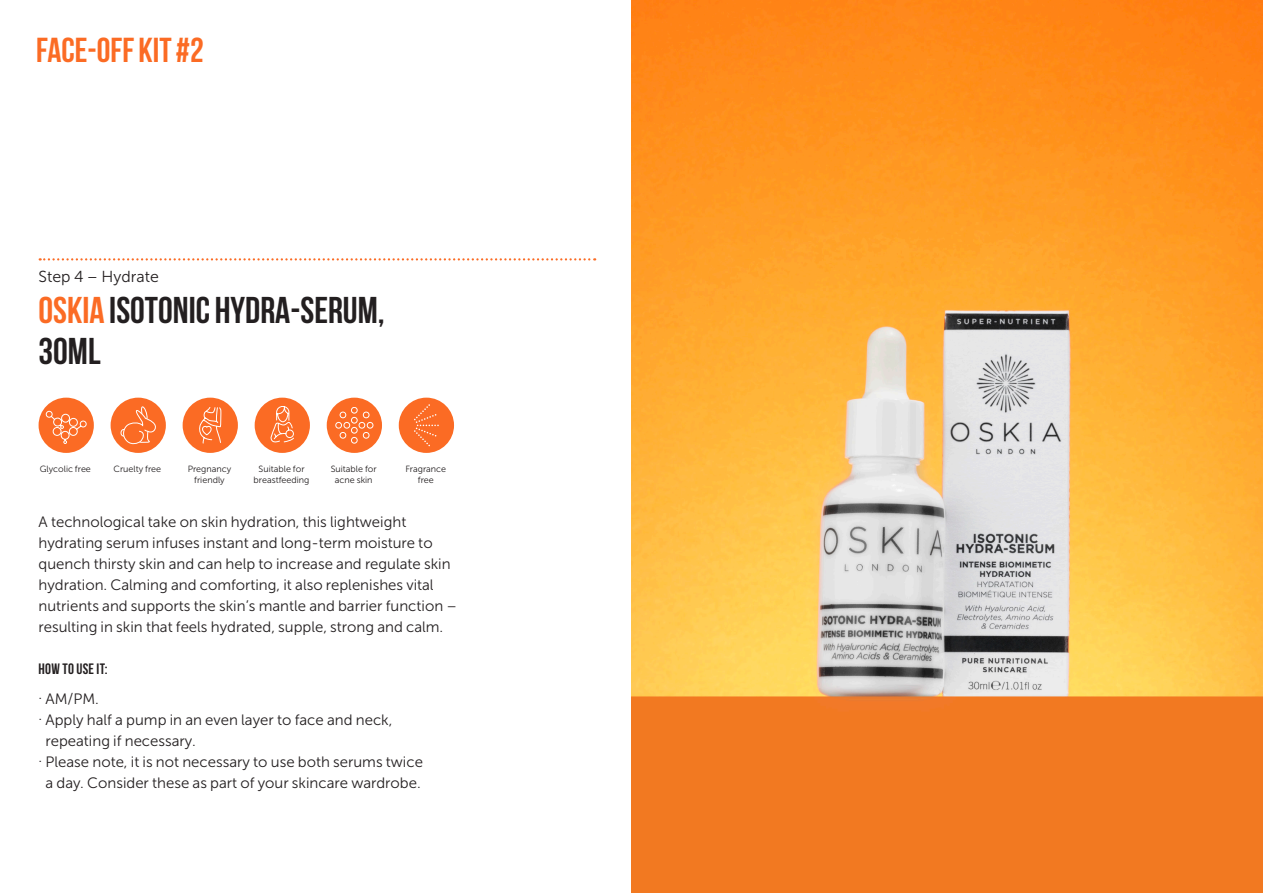
<style>
.page{position:relative;width:1263px;height:893px;background:#fff}
.page>*{position:absolute;margin:0;border:0;box-sizing:border-box;transform-origin:0 0}
.t1{font:700 37.05px/40.3px "Bebas Neue";color:#231f20}
.t2{font:700 34.5px "Bebas Neue";color:#fb6b24}
.t3{font:15.9px "Museo Sans 300";color:#231f20}
.t4{font:15px/21px "Museo Sans 300";color:#231f20}
.t5{font:700 15px "Bebas Neue";letter-spacing:.02em;color:#231f20}
.t6{font:9px/11.2px "Museo Sans 300";color:#231f20;text-align:center}
.s1{color:#fb6b24}
</style>
<div class="page">
<img style="left:631px;top:0;width:632px;height:893px">
<svg style="left:40px;top:258px;width:555px;height:3px"></svg>
<div style="left:183px;top:398px;width:55px;height:55px;background:#fb6b24;border-radius:50%"></div>
<svg style="left:199px;top:407px;width:22px;height:37px"></svg>
<div style="left:111px;top:398px;width:55px;height:55px;background:#fb6b24;border-radius:50%"></div>
<svg style="left:121px;top:406px;width:35px;height:38px"></svg>
<div style="left:39px;top:398px;width:55px;height:55px;background:#fb6b24;border-radius:50%"></div>
<svg style="left:46px;top:411px;width:41px;height:33px"></svg>
<div style="left:255px;top:398px;width:55px;height:55px;background:#fb6b24;border-radius:50%"></div>
<svg style="left:271px;top:406px;width:23px;height:36px"></svg>
<div style="left:327px;top:398px;width:55px;height:55px;background:#fb6b24;border-radius:50%"></div>
<svg style="left:335px;top:407px;width:38px;height:36px"></svg>
<div style="left:399px;top:398px;width:55px;height:55px;background:#fb6b24;border-radius:50%"></div>
<svg style="left:414px;top:404px;width:25px;height:42px"></svg>
<p class="t2" style="left:36px;top:32px;width:169px">FACE-OFF KIT #2</p>
<p class="t3" style="left:39px;top:268px;width:122px">Step 4 – Hydrate</p>
<p class="t1" style="left:39px;top:290px;width:348px"><span class="s1">OSKIA</span> ISOTONIC HYDRA-SERUM,<br>30ML</p>
<p class="t6" style="left:40px;top:463px;width:53px">Glycolic free</p>
<p class="t6" style="left:114px;top:463px;width:49px">Cruelty free</p>
<p class="t6" style="left:254px;top:463px;width:57px">Suitable for breastfeeding</p>
<p class="t6" style="left:331px;top:463px;width:47px">Suitable for acne skin</p>
<p class="t6" style="left:405px;top:463px;width:42px">Fragrance free</p>
<p class="t6" style="left:188px;top:463px;width:45px">Pregnancy friendly</p>
<p class="t4" style="left:39px;top:512px;width:420px">A technological take on skin hydration, this lightweight hydrating serum infuses instant and long-term moisture to quench thirsty skin and can help to increase and regulate skin hydration. Calming and comforting, it also replenishes vital nutrients and supports the skin’s mantle and barrier function – resulting in skin that feels hydrated, supple, strong and calm.</p>
<p class="t5" style="left:39px;top:661px;width:71px">HOW TO USE IT:</p>
<p class="t4" style="left:39px;top:689px;width:62px">. AM/PM.</p>
<p class="t4" style="left:45px;top:710px;width:348px;text-indent:-7px">. Apply half a pump in an even layer to face and neck, repeating if necessary.</p>
<p class="t4" style="left:39px;top:752px;width:386px;text-align:center">. Please note, it is not necessary to use both serums twice a day. Consider these as part of your skincare wardrobe.</p>
</div>
